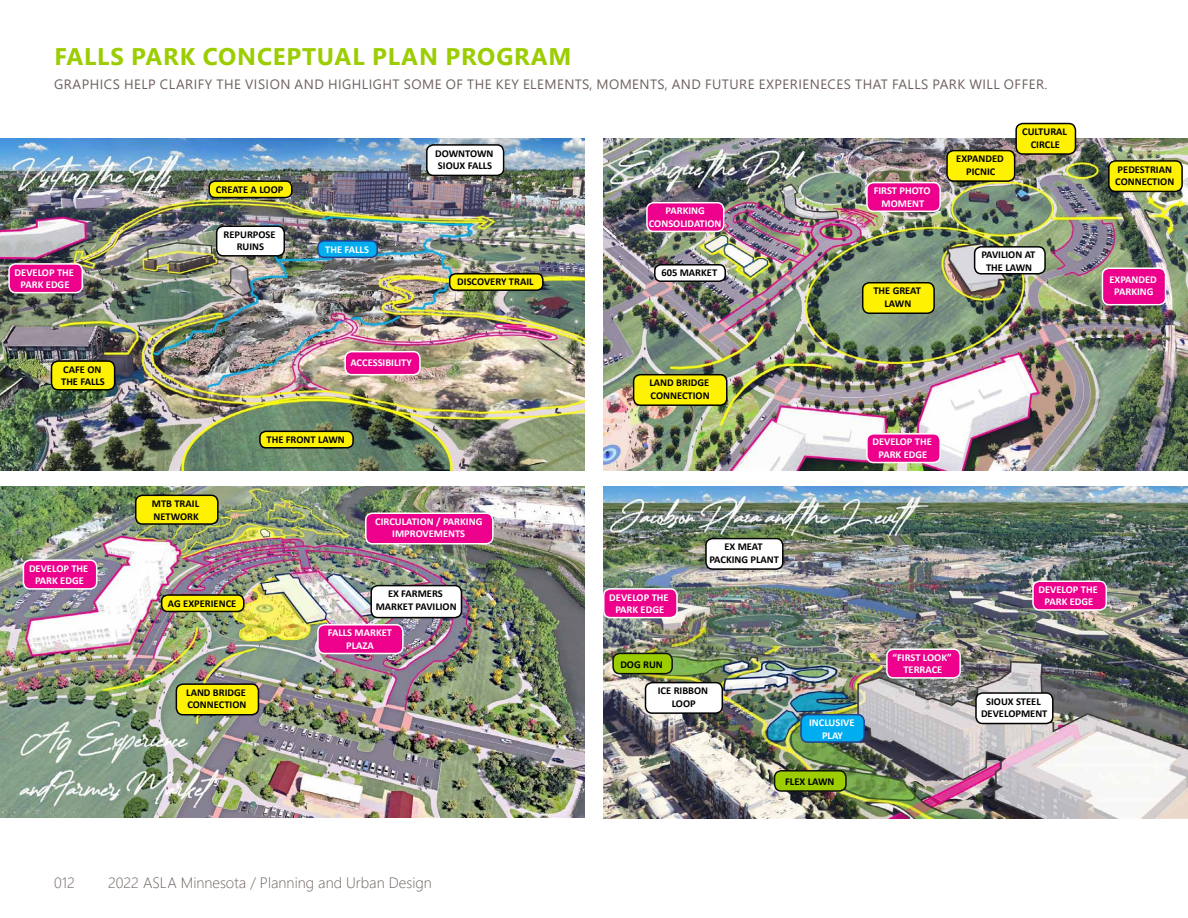
<style>
.page{position:relative;width:1188px;height:918px;background:#fff}
.page>*{position:absolute;margin:0;border:0;box-sizing:border-box;transform-origin:0 0}
.t1{font:700 24px "Segoe UI";letter-spacing:.035em;color:#9bcd00}
.t2{font:300 15px "Segoe UI";color:#6e615e}
.t3{font:13.5px "Segoe UI";letter-spacing:.035em;color:#6e615e}
.t4{font:700 10.5px/12.6px "Calibri";color:#000;text-align:center}
.t5{font:700 10.5px/12.6px "Calibri";color:#fff;text-align:center}
</style>
<div class="page">
<img style="left:0;top:139px;width:585px;height:332px">
<img style="left:0;top:486px;width:585px;height:332px">
<img style="left:603px;top:139px;width:585px;height:332px">
<img style="left:603px;top:486px;width:585px;height:332px">
<div style="left:9px;top:264px;width:73px;height:29px;background:#ec008c;border-radius:7px"></div>
<div style="left:8px;top:263px;width:75px;height:30px;border:2px solid #fff;border-radius:7px"></div>
<div style="left:867px;top:434px;width:73px;height:29px;background:#ec008c;border-radius:7px"></div>
<div style="left:866px;top:433px;width:75px;height:30px;border:2px solid #fff;border-radius:7px"></div>
<div style="left:867px;top:183px;width:73px;height:28px;background:#ec008c;border-radius:7px"></div>
<div style="left:866px;top:182px;width:75px;height:30px;border:2px solid #fff;border-radius:7px"></div>
<div style="left:647px;top:203px;width:77px;height:28px;background:#ec008c;border-radius:7px"></div>
<div style="left:646px;top:202px;width:78px;height:30px;border:2px solid #fff;border-radius:7px"></div>
<div style="left:23px;top:560px;width:74px;height:29px;background:#ec008c;border-radius:7px"></div>
<div style="left:23px;top:559px;width:74px;height:31px;border:2px solid #fff;border-radius:7px"></div>
<div style="left:1033px;top:581px;width:73px;height:29px;background:#ec008c;border-radius:7px"></div>
<div style="left:1032px;top:580px;width:75px;height:31px;border:2px solid #fff;border-radius:7px"></div>
<div style="left:604px;top:589px;width:73px;height:29px;background:#ec008c;border-radius:7px"></div>
<div style="left:603px;top:588px;width:75px;height:30px;border:2px solid #fff;border-radius:7px"></div>
<div style="left:366px;top:513px;width:127px;height:31px;background:#ec008c;border-radius:7px"></div>
<div style="left:365px;top:513px;width:129px;height:32px;border:2px solid #fff;border-radius:7px"></div>
<div style="left:318px;top:625px;width:85px;height:28px;background:#ec008c;border-radius:7px"></div>
<div style="left:317px;top:624px;width:87px;height:30px;border:2px solid #fff;border-radius:7px"></div>
<div style="left:887px;top:649px;width:73px;height:29px;background:#ec008c;border-radius:7px"></div>
<div style="left:886px;top:648px;width:75px;height:31px;border:2px solid #fff;border-radius:7px"></div>
<div style="left:345px;top:352px;width:75px;height:23px;background:#ec008c;border-radius:7px"></div>
<div style="left:344px;top:351px;width:77px;height:24px;border:2px solid #fff;border-radius:7px"></div>
<div style="left:1102px;top:268px;width:64px;height:37px;background:#ec008c;border-radius:7px"></div>
<div style="left:1102px;top:267px;width:64px;height:38px;border:2px solid #fff;border-radius:7px"></div>
<div style="left:450px;top:274px;width:93px;height:16px;background:#fff200;border-radius:6px"></div>
<div style="left:449px;top:273px;width:95px;height:18px;border:2px solid #000;border-radius:6px"></div>
<div style="left:634px;top:375px;width:93px;height:30px;background:#fff200;border-radius:7px"></div>
<div style="left:633px;top:374px;width:95px;height:32px;border:2px solid #000;border-radius:7px"></div>
<div style="left:863px;top:283px;width:71px;height:30px;background:#fff200;border-radius:7px"></div>
<div style="left:862px;top:282px;width:73px;height:32px;border:2px solid #000;border-radius:7px"></div>
<div style="left:1016px;top:124px;width:59px;height:30px;background:#fff200;border-radius:7px"></div>
<div style="left:1015px;top:123px;width:61px;height:32px;border:2px solid #000;border-radius:7px"></div>
<div style="left:947px;top:151px;width:68px;height:30px;background:#fff200;border-radius:7px"></div>
<div style="left:946px;top:150px;width:69px;height:32px;border:2px solid #000;border-radius:7px"></div>
<div style="left:1109px;top:161px;width:73px;height:30px;background:#fff200;border-radius:7px"></div>
<div style="left:1108px;top:160px;width:75px;height:32px;border:2px solid #000;border-radius:7px"></div>
<div style="left:209px;top:181px;width:83px;height:17px;background:#fff200;border-radius:6px"></div>
<div style="left:208px;top:180px;width:85px;height:18px;border:2px solid #000;border-radius:6px"></div>
<div style="left:260px;top:431px;width:93px;height:17px;background:#fff200;border-radius:6px"></div>
<div style="left:259px;top:431px;width:95px;height:18px;border:2px solid #000;border-radius:6px"></div>
<div style="left:162px;top:595px;width:82px;height:16px;background:#fff200;border-radius:6px"></div>
<div style="left:161px;top:594px;width:83px;height:18px;border:2px solid #000;border-radius:6px"></div>
<div style="left:176px;top:684px;width:82px;height:31px;background:#fff200;border-radius:7px"></div>
<div style="left:176px;top:683px;width:83px;height:33px;border:2px solid #000;border-radius:7px"></div>
<div style="left:136px;top:495px;width:82px;height:29px;background:#fff200;border-radius:7px"></div>
<div style="left:135px;top:495px;width:84px;height:30px;border:2px solid #000;border-radius:7px"></div>
<div style="left:52px;top:361px;width:63px;height:29px;background:#fff200;border-radius:7px"></div>
<div style="left:51px;top:360px;width:64px;height:31px;border:2px solid #000;border-radius:7px"></div>
<div style="left:217px;top:226px;width:67px;height:30px;background:#fff;border-radius:7px"></div>
<div style="left:216px;top:225px;width:69px;height:32px;border:2px solid #000;border-radius:7px"></div>
<div style="left:427px;top:145px;width:77px;height:30px;background:#fff;border-radius:7px"></div>
<div style="left:426px;top:144px;width:78px;height:32px;border:2px solid #000;border-radius:7px"></div>
<div style="left:655px;top:265px;width:70px;height:16px;background:#fff;border-radius:6px"></div>
<div style="left:654px;top:264px;width:72px;height:18px;border:2px solid #000;border-radius:6px"></div>
<div style="left:975px;top:247px;width:70px;height:27px;background:#fff;border-radius:7px"></div>
<div style="left:974px;top:246px;width:72px;height:29px;border:2px solid #000;border-radius:7px"></div>
<div style="left:976px;top:693px;width:77px;height:31px;background:#fff;border-radius:7px"></div>
<div style="left:975px;top:692px;width:79px;height:32px;border:2px solid #000;border-radius:7px"></div>
<div style="left:706px;top:539px;width:77px;height:30px;background:#fff;border-radius:7px"></div>
<div style="left:705px;top:538px;width:79px;height:32px;border:2px solid #000;border-radius:7px"></div>
<div style="left:371px;top:586px;width:90px;height:32px;background:#fff;border-radius:7px"></div>
<div style="left:370px;top:585px;width:92px;height:33px;border:2px solid #000;border-radius:7px"></div>
<div style="left:646px;top:683px;width:76px;height:30px;background:#fff;border-radius:7px"></div>
<div style="left:645px;top:682px;width:78px;height:32px;border:2px solid #000;border-radius:7px"></div>
<div style="left:318px;top:241px;width:59px;height:16px;background:#00aeef;border-radius:6px"></div>
<div style="left:317px;top:240px;width:61px;height:18px;border:2px solid #25408f;border-radius:6px"></div>
<div style="left:801px;top:715px;width:63px;height:27px;background:#00aeef;border-radius:7px"></div>
<div style="left:800px;top:714px;width:65px;height:29px;border:2px solid #25408f;border-radius:7px"></div>
<div style="left:613px;top:653px;width:59px;height:21px;background:#9bcd00;border-radius:7px"></div>
<div style="left:612px;top:653px;width:61px;height:21px;border:2px solid #0f0f0f;border-radius:7px"></div>
<div style="left:775px;top:771px;width:71px;height:20px;background:#9bcd00;border-radius:7px"></div>
<div style="left:774px;top:770px;width:73px;height:22px;border:2px solid #0f0f0f;border-radius:7px"></div>
<h1 class="t1" style="left:54px;top:33px;width:519px">FALLS PARK CONCEPTUAL PLAN PROGRAM</h1>
<p class="t3" style="left:54px;top:71px;width:995px">GRAPHICS HELP CLARIFY THE VISION AND HIGHLIGHT SOME OF THE KEY ELEMENTS, MOMENTS, AND FUTURE EXPERIENECES THAT FALLS PARK WILL OFFER.</p>
<p class="t5" style="left:15px;top:266px;width:61px">DEVELOP THE<br>PARK EDGE</p>
<p class="t4" style="left:216px;top:183px;width:69px">CREATE A LOOP</p>
<p class="t4" style="left:224px;top:228px;width:54px">REPURPOSE<br>RUINS</p>
<p class="t5" style="left:325px;top:243px;width:45px">THE FALLS</p>
<p class="t4" style="left:435px;top:147px;width:60px;text-align:left">DOWNTOWN<br>SIOUX FALLS</p>
<p class="t4" style="left:457px;top:275px;width:78px">DISCOVERY TRAIL</p>
<p class="t5" style="left:649px;top:204px;width:74px">PARKING<br>CONSOLIDATION</p>
<p class="t4" style="left:661px;top:266px;width:57px">605 MARKET</p>
<p class="t5" style="left:874px;top:184px;width:58px">FIRST PHOTO<br>MOMENT</p>
<p class="t4" style="left:873px;top:284px;width:49px">THE GREAT<br>LAWN</p>
<p class="t4" style="left:956px;top:152px;width:49px">EXPANDED<br>PICNIC</p>
<p class="t4" style="left:1022px;top:125px;width:46px">CULTURAL<br>CIRCLE</p>
<p class="t4" style="left:981px;top:249px;width:56px">PAVILION AT<br>THE LAWN</p>
<p class="t4" style="left:1115px;top:163px;width:61px;text-align:left">PEDESTRIAN<br>CONNECTION</p>
<p class="t5" style="left:1109px;top:273px;width:49px">EXPANDED<br>PARKING</p>
<p class="t4" style="left:61px;top:363px;width:45px;text-align:left">CAFE ON<br>THE FALLS</p>
<p class="t5" style="left:29px;top:562px;width:61px">DEVELOP THE<br>PARK EDGE</p>
<p class="t5" style="left:350px;top:356px;width:63px">ACCESSIBILITY</p>
<p class="t4" style="left:267px;top:433px;width:80px">THE FRONT LAWN</p>
<p class="t4" style="left:152px;top:497px;width:49px;text-align:left">MTB TRAIL<br>NETWORK</p>
<p class="t4" style="left:168px;top:597px;width:70px">AG EXPERIENCE</p>
<p class="t4" style="left:186px;top:686px;width:62px;text-align:left">LAND BRIDGE<br>CONNECTION</p>
<p class="t5" style="left:375px;top:515px;width:109px">CIRCULATION / PARKING<br>IMPROVEMENTS</p>
<p class="t4" style="left:376px;top:587px;width:82px">EX FARMERS<br>MARKET PAVILION</p>
<p class="t5" style="left:328px;top:626px;width:66px">FALLS MARKET<br>PLAZA</p>
<p class="t4" style="left:650px;top:376px;width:62px;text-align:left">LAND BRIDGE<br>CONNECTION</p>
<p class="t5" style="left:872px;top:436px;width:61px">DEVELOP THE<br>PARK EDGE</p>
<p class="t5" style="left:609px;top:591px;width:61px">DEVELOP THE<br>PARK EDGE</p>
<p class="t4" style="left:620px;top:658px;width:44px">DOG RUN</p>
<p class="t4" style="left:709px;top:540px;width:71px">EX MEAT<br>PACKING PLANT</p>
<p class="t4" style="left:658px;top:684px;width:52px">ICE RIBBON<br>LOOP</p>
<p class="t5" style="left:809px;top:716px;width:47px">INCLUSIVE<br>PLAY</p>
<p class="t4" style="left:785px;top:775px;width:51px">FLEX LAWN</p>
<p class="t5" style="left:893px;top:651px;width:61px">“FIRST LOOK”<br>TERRACE</p>
<p class="t5" style="left:1039px;top:583px;width:61px">DEVELOP THE<br>PARK EDGE</p>
<p class="t4" style="left:981px;top:695px;width:68px">SIOUX STEEL<br>DEVELOPMENT</p>
<h2 class="t2" style="left:54px;top:869px;width:22px">012</h2>
<h2 class="t2" style="left:108px;top:869px;width:325px">2022 ASLA Minnesota / Planning and Urban Design</h2>
</div>
